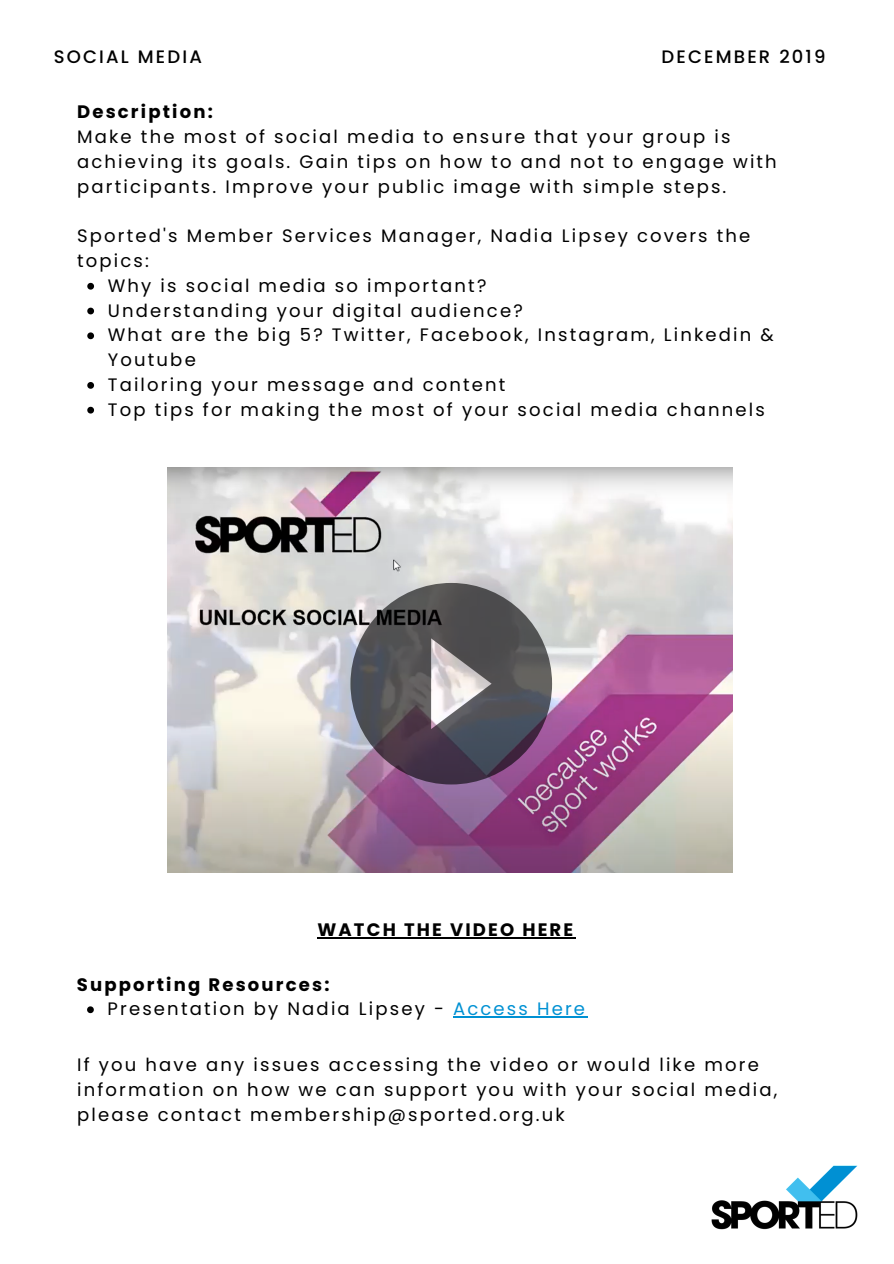
<style>
.page{position:relative;width:894px;height:1264px;background:#fff}
.page>*{position:absolute;margin:0;border:0;box-sizing:border-box;transform-origin:0 0}
.t1{font:18px/24.8px "Poppins";letter-spacing:.12em;color:#000}
.t2{font:700 18px "Poppins";letter-spacing:.12em;color:#000}
.t3{font:500 18px "Poppins";letter-spacing:.12em;color:#000}
.s1{color:#0091d3}
</style>
<div class="page">
<svg style="left:87px;top:283px;width:7px;height:6px"></svg>
<svg style="left:87px;top:308px;width:7px;height:6px"></svg>
<svg style="left:87px;top:332px;width:7px;height:7px"></svg>
<svg style="left:87px;top:382px;width:7px;height:7px"></svg>
<svg style="left:87px;top:407px;width:7px;height:6px"></svg>
<img style="left:167px;top:467px;width:565px;height:405px">
<img style="left:711px;top:1165px;width:147px;height:65px">
<svg style="left:350px;top:583px;width:202px;height:201px;background:#6e6771"></svg>
<hr style="left:317px;top:937px;width:258px;height:1px;background:#000">
<svg style="left:87px;top:1006px;width:7px;height:7px"></svg>
<hr style="left:453px;top:1016px;width:134px;height:1px;background:#0091d3">
<p class="t3" style="left:54px;top:45px;width:150px">SOCIAL MEDIA</p>
<p class="t3" style="left:661px;top:45px;width:165px">DECEMBER 2019</p>
<p class="t2" style="left:77px;top:99px;width:137px">Description:</p>
<p class="t1" style="left:77px;top:124px;width:701px">Make the most of social media to ensure that your group is achieving its goals. Gain tips on how to and not to engage with participants. Improve your public image with simple steps.</p>
<p class="t1" style="left:77px;top:224px;width:674px">Sported's Member Services Manager, Nadia Lipsey covers the topics:</p>
<p class="t1" style="left:108px;top:273px;width:667px">Why is social media so important?<br>Understanding your digital audience?<br>What are the big 5? Twitter, Facebook, Instagram, Linkedin &amp; Youtube<br>Tailoring your message and content<br>Top tips for making the most of your social media channels</p>
<p class="t2" style="left:317px;top:917px;width:257px">WATCH THE VIDEO HERE</p>
<p class="t2" style="left:77px;top:971px;width:254px">Supporting Resources:</p>
<p class="t1" style="left:107px;top:996px;width:479px">Presentation by Nadia Lipsey - <span class="s1">Access Here</span></p>
<p class="t1" style="left:77px;top:1052px;width:701px">If you have any issues accessing the video or would like more information on how we can support you with your social media, please contact membership@sported.org.uk</p>
</div>
